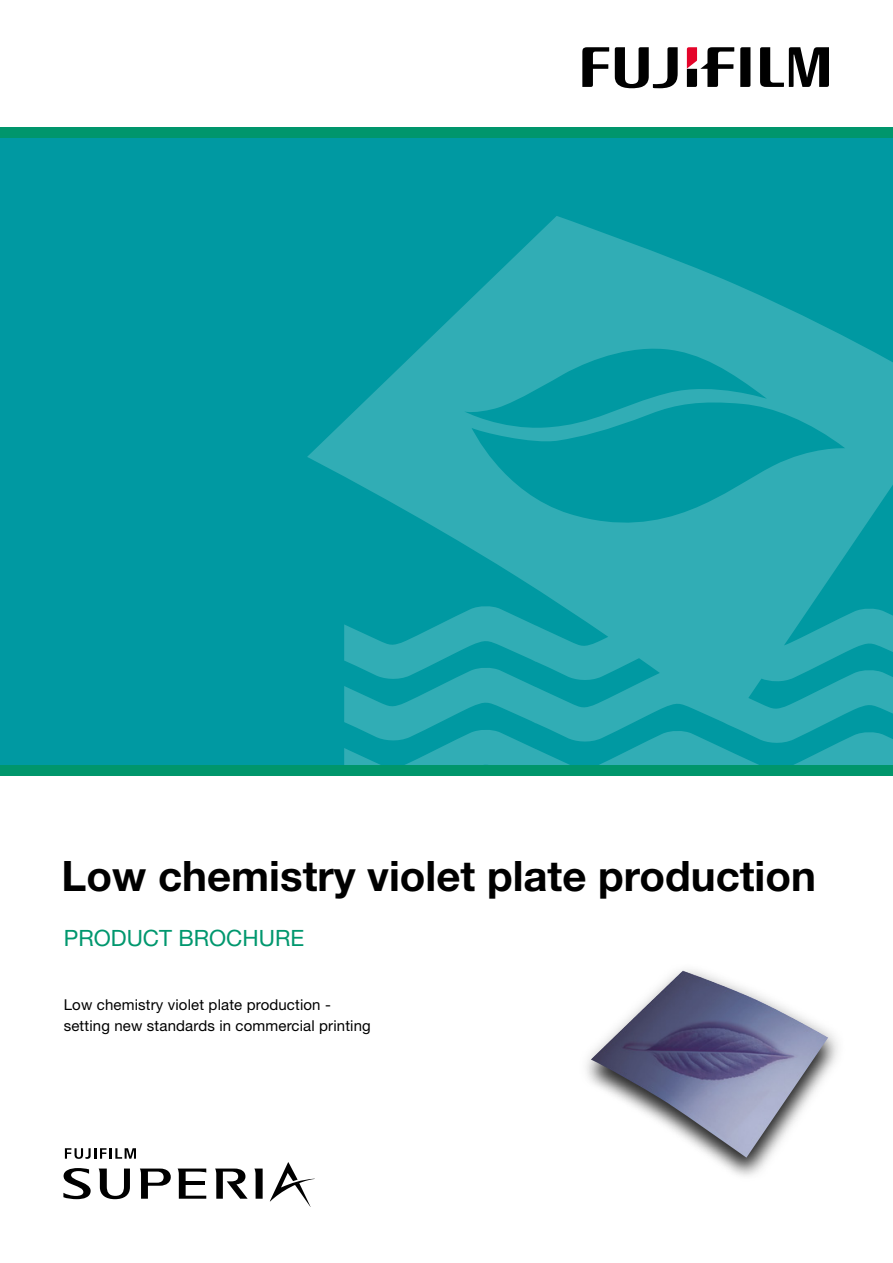
<style>
.page{position:relative;width:893px;height:1263px;background:#fff}
.page>*{position:absolute;margin:0;border:0;box-sizing:border-box;transform-origin:0 0}
.Front_cover_-_main_h{font:700 42px "Helvetica Neue LT Pro";color:#000}
.Front_cover_-_sub_he{font:22.5px "Helvetica Neue LT Pro";color:#00976e}
.Front_cover_-_intro{font:15px/21px "Helvetica Neue LT Pro";letter-spacing:.01em;color:#000}
</style>
<div class="page">
<svg style="left:740px;top:47px;width:10px;height:40px"></svg>
<svg style="left:582px;top:47px;width:27px;height:40px"></svg>
<svg style="left:760px;top:47px;width:69px;height:40px"></svg>
<svg style="left:615px;top:47px;width:63px;height:42px"></svg>
<svg style="left:687px;top:47px;width:47px;height:40px"></svg>
<svg style="left:63px;top:1168px;width:28px;height:31px"></svg>
<svg style="left:140px;top:1168px;width:31px;height:31px"></svg>
<svg style="left:270px;top:1162px;width:45px;height:45px"></svg>
<svg style="left:178px;top:1168px;width:28px;height:31px"></svg>
<svg style="left:215px;top:1168px;width:33px;height:31px"></svg>
<svg style="left:99px;top:1168px;width:31px;height:31px"></svg>
<svg style="left:254px;top:1168px;width:9px;height:31px"></svg>
<svg style="left:65px;top:1148px;width:71px;height:11px"></svg>
<div style="left:0;top:138px;width:893px;height:627px;background:#0099a2"></div>
<svg style="left:307px;top:216px;width:586px;height:513px;fill:#31adb5"></svg>
<svg style="left:344px;top:729px;width:549px;height:36px"></svg>
<div style="left:0;top:128px;width:893px;height:10px;background:#00966c"></div>
<div style="left:0;top:765px;width:893px;height:11px;background:#00966c"></div>
<div style="left:577px;top:962px;width:270px;height:220px;background:#000;opacity:.6"></div>
<img style="left:591px;top:970px;width:237px;height:188px">
<p class="Front_cover_-_main_h" style="left:62px;top:849px;width:756px">Low chemistry violet plate production</p>
<p class="Front_cover_-_sub_he" style="left:64px;top:924px;width:242px">PRODUCT BROCHURE</p>
<p class="Front_cover_-_intro" style="left:64px;top:994px;width:309px">Low chemistry violet plate production - setting new standards in commercial printing</p>
</div>
